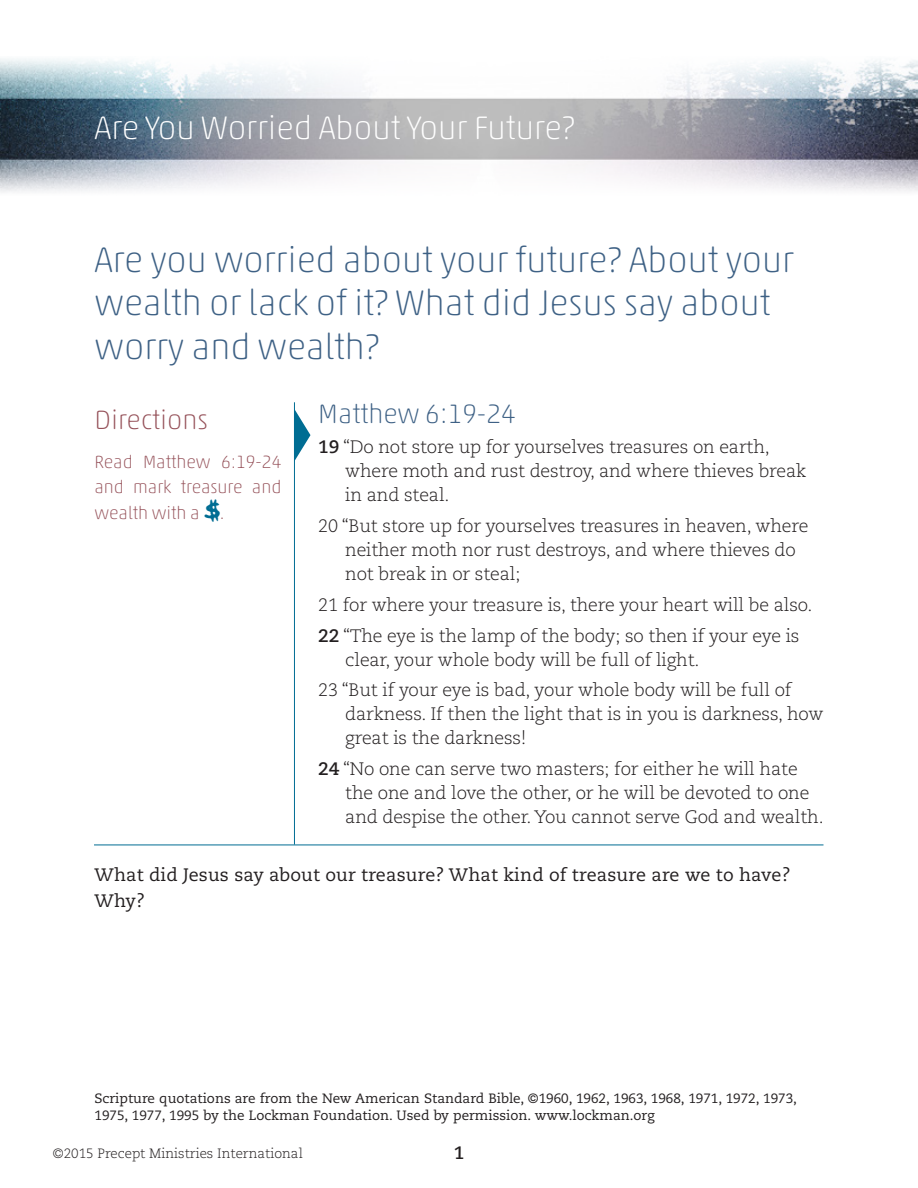
<style>
.page{position:relative;width:918px;height:1188px;background:#fff}
.page>*{position:absolute;margin:0;border:0;box-sizing:border-box;transform-origin:0 0}
.t1{font:100 36px/43.5px "Akko Rounded Pro";color:#3e6185}
.t2{font:100 33px "Akko Rounded Pro";color:#fff}
.t3{font:100 27px "Akko Rounded Pro";color:#3e6185}
.t4{font:100 27px "Akko Rounded Pro";color:#955159}
.t5{font:300 18px/24px "Caecilia";letter-spacing:-.01em;color:#231f20}
.t6{font:18px/25.5px "Caecilia";letter-spacing:.01em;color:#231f20}
.t7{font:100 18px/25.5px "Akko Rounded Pro";color:#955159;text-align:justify}
.t8{font:700 18px "Caecilia";color:#231f20}
.t9{font:13.5px/16.2px "Caecilia";color:#231f20}
.t10{font:300 13.5px "Caecilia";color:#231f20}
.s1{font-family:"Mook";font-weight:400;font-size:24px;color:#006d93}
.s2{font-weight:700}
</style>
<div class="page">
<hr style="left:294px;top:402px;width:1px;height:443px;background:#006d93">
<svg style="left:295px;top:410px;width:15px;height:50px"></svg>
<img style="left:0;top:58px;width:918px;height:134px">
<hr style="left:94px;top:845px;width:730px;height:1px;background:#006d93">
<h2 class="t2" style="left:94px;top:108px;width:482px">Are You Worried About Your Future?</h2>
<h1 class="t1" style="left:94px;top:237px;width:701px">Are you worried about your future? About your wealth or lack of it? What did Jesus say about worry and wealth?</h1>
<h3 class="t4" style="left:94px;top:403px;width:115px">Directions</h3>
<p class="t7" style="left:94px;top:449px;width:188px">Read Matthew 6:19-24 and mark treasure and wealth with a <span class="s1">$</span>.</p>
<h3 class="t3" style="left:318px;top:397px;width:199px">Matthew 6:19-24</h3>
<p class="t5" style="left:345px;top:436px;width:463px;text-indent:-27px"><span class="s2">19</span> “Do not store up for yourselves treasures on earth, where moth and rust destroy, and where thieves break in and steal.</p>
<p class="t5" style="left:345px;top:514px;width:465px;text-indent:-27px">20 “But store up for yourselves treasures in heaven, where neither moth nor rust destroys, and where thieves do not break in or steal;</p>
<p class="t5" style="left:318px;top:590px;width:496px;line-height:30.8px">21 for where your treasure is, there your heart will be also.<br><span class="s2">22</span> “The eye is the lamp of the body; so then if your eye is</p>
<p class="t5" style="left:318px;top:644px;width:475px;line-height:30.8px;text-indent:27px">clear, your whole body will be full of light.<br>23 “But if your eye is bad, your whole body will be full of</p>
<p class="t5" style="left:345px;top:702px;width:480px">darkness. If then the light that is in you is darkness, how great is the darkness!</p>
<p class="t5" style="left:345px;top:757px;width:480px;text-indent:-27px"><span class="s2">24</span> “No one can serve two masters; for either he will hate the one and love the other, or he will be devoted to one and despise the other. You cannot serve God and wealth.</p>
<p class="t6" style="left:94px;top:863px;width:698px">What did Jesus say about our treasure? What kind of treasure are we to have?<br>Why?</p>
<p class="t9" style="left:94px;top:1091px;width:704px">Scripture quotations are from the New American Standard Bible, ©1960, 1962, 1963, 1968, 1971, 1972, 1973,<br>1975, 1977, 1995 by the Lockman Foundation. Used by permission. www.lockman.org</p>
<p class="t10" style="left:53px;top:1146px;width:252px">©2015 Precept Ministries International</p>
<p class="t8" style="left:454px;top:1142px;width:12px">1</p>
</div>
